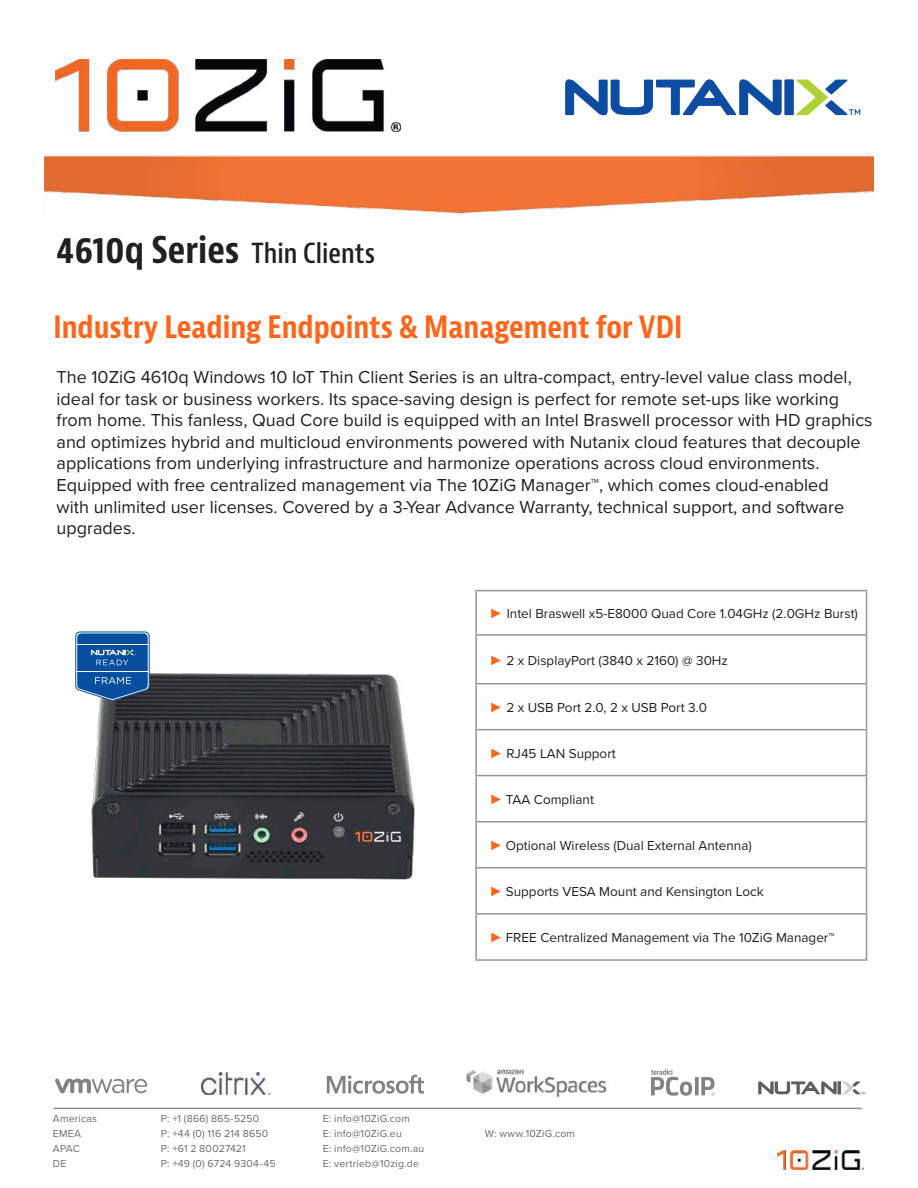
<style>
.page{position:relative;width:918px;height:1188px;background:#fff}
.page>*{position:absolute;margin:0;border:0;box-sizing:border-box;transform-origin:0 0}
.t1{font:700 condensed 36px "Bernina Sans";color:#231f20}
.t2{font:700 condensed 30px "Bernina Sans";color:#ff661c}
.t3{font:18px/21.6px "Proxima Nova";color:#231f20}
.t4{font:13.5px "Proxima Nova";color:#231f20}
.t5{font:10.5px "Proxima Nova";letter-spacing:.02em;color:#231f20}
.t6{font:10.5px "Proxima Nova";color:#231f20}
.s1{font-weight:600;font-size:27px}
.s2{font-family:"Arial";color:#ff661c}
</style>
<div class="page">
<svg style="left:477px;top:636px;width:389px;height:323px"></svg>
<hr style="left:475px;top:590px;width:392px;height:1px;background:#939598">
<hr style="left:475px;top:591px;width:2px;height:43px;background:#939598">
<hr style="left:866px;top:591px;width:1px;height:43px;background:#939598">
<hr style="left:475px;top:634px;width:392px;height:2px;background:#939598">
<hr style="left:475px;top:636px;width:2px;height:47px;background:#939598">
<hr style="left:866px;top:636px;width:1px;height:47px;background:#939598">
<hr style="left:475px;top:683px;width:392px;height:1px;background:#939598">
<hr style="left:475px;top:684px;width:2px;height:45px;background:#939598">
<hr style="left:866px;top:684px;width:1px;height:45px;background:#939598">
<hr style="left:475px;top:729px;width:392px;height:1px;background:#939598">
<hr style="left:475px;top:730px;width:2px;height:45px;background:#939598">
<hr style="left:866px;top:730px;width:1px;height:45px;background:#939598">
<hr style="left:475px;top:775px;width:392px;height:1px;background:#939598">
<hr style="left:475px;top:776px;width:2px;height:45px;background:#939598">
<hr style="left:866px;top:776px;width:1px;height:45px;background:#939598">
<hr style="left:475px;top:821px;width:392px;height:1px;background:#939598">
<hr style="left:475px;top:822px;width:2px;height:45px;background:#939598">
<hr style="left:866px;top:822px;width:1px;height:45px;background:#939598">
<hr style="left:475px;top:867px;width:392px;height:2px;background:#939598">
<hr style="left:475px;top:869px;width:2px;height:44px;background:#939598">
<hr style="left:866px;top:869px;width:1px;height:44px;background:#939598">
<hr style="left:475px;top:913px;width:392px;height:2px;background:#939598">
<hr style="left:475px;top:915px;width:2px;height:44px;background:#939598">
<hr style="left:866px;top:915px;width:1px;height:44px;background:#939598">
<hr style="left:475px;top:959px;width:392px;height:2px;background:#939598">
<img style="left:91px;top:673px;width:324px;height:207px">
<img style="left:45px;top:155px;width:829px;height:59px">
<svg style="left:75px;top:632px;width:75px;height:69px;background:#306aa8"></svg>
<img style="left:56px;top:60px;width:344px;height:71px">
<svg style="left:797px;top:80px;width:63px;height:35px"></svg>
<div style="left:785px;top:80px;width:9px;height:35px;background:#0d4da1"></div>
<svg style="left:565px;top:79px;width:217px;height:37px"></svg>
<hr style="left:54px;top:1108px;width:808px;height:1px;background:#231f20">
<svg style="left:55px;top:1079px;width:92px;height:14px"></svg>
<svg style="left:651px;top:1069px;width:64px;height:27px"></svg>
<svg style="left:327px;top:1075px;width:97px;height:19px"></svg>
<img style="left:466px;top:1068px;width:141px;height:28px">
<img style="left:202px;top:1073px;width:69px;height:21px">
<img style="left:777px;top:1151px;width:87px;height:18px">
<svg style="left:758px;top:1081px;width:107px;height:13px"></svg>
<h1 class="t1" style="left:57px;top:228px;width:320px">4610q Series <span class="s1">Thin Clients</span></h1>
<h2 class="t2" style="left:53px;top:308px;width:630px">Industry Leading Endpoints &amp; Management for VDI</h2>
<p class="t3" style="left:57px;top:365px;width:818px">The 10ZiG 4610q Windows 10 IoT Thin Client Series is an ultra-compact, entry-level value class model, ideal for task or business workers. Its space-saving design is perfect for remote set-ups like working from home. This fanless, Quad Core build is equipped with an Intel Braswell processor with HD graphics and optimizes hybrid and multicloud environments powered with Nutanix cloud features that decouple applications from underlying infrastructure and harmonize operations across cloud environments.<br>Equipped with free centralized management via The 10ZiG Manager™, which comes cloud-enabled<br>with unlimited user licenses. Covered by a 3-Year Advance Warranty, technical support, and software upgrades.</p>
<p class="t4" style="left:490px;top:604px;width:370px"><span class="s2">►</span> Intel Braswell x5-E8000 Quad Core 1.04GHz (2.0GHz Burst)</p>
<p class="t4" style="left:490px;top:650px;width:240px"><span class="s2">►</span> 2 x DisplayPort (3840 x 2160) @ 30Hz</p>
<p class="t4" style="left:490px;top:697px;width:219px"><span class="s2">►</span> 2 x USB Port 2.0, 2 x USB Port 3.0</p>
<p class="t4" style="left:490px;top:743px;width:128px"><span class="s2">►</span> RJ45 LAN Support</p>
<p class="t4" style="left:490px;top:789px;width:106px"><span class="s2">►</span> TAA Compliant</p>
<p class="t4" style="left:490px;top:836px;width:264px"><span class="s2">►</span> Optional Wireless (Dual External Antenna)</p>
<p class="t4" style="left:490px;top:882px;width:276px"><span class="s2">►</span> Supports VESA Mount and Kensington Lock</p>
<p class="t4" style="left:490px;top:928px;width:346px"><span class="s2">►</span> FREE Centralized Management via The 10ZiG Manager™</p>
<p class="t5" style="left:53px;top:1111px;width:46px">Americas</p>
<p class="t5" style="left:161px;top:1111px;width:100px">P: +1 (866) 865-5250</p>
<p class="t5" style="left:323px;top:1111px;width:89px">E: info@10ZiG.com</p>
<p class="t5" style="left:53px;top:1126px;width:30px">EMEA</p>
<p class="t5" style="left:161px;top:1126px;width:109px">P: +44 (0) 116 214 8650</p>
<p class="t5" style="left:323px;top:1126px;width:81px">E: info@10ZiG.eu</p>
<p class="t5" style="left:485px;top:1126px;width:92px">W: www.10ZiG.com</p>
<p class="t5" style="left:53px;top:1141px;width:29px">APAC</p>
<p class="t6" style="left:161px;top:1141px;width:87px">P: +61 2 80027421</p>
<p class="t5" style="left:323px;top:1141px;width:103px">E: info@10ZiG.com.au</p>
<p class="t5" style="left:53px;top:1156px;width:15px">DE</p>
<p class="t5" style="left:161px;top:1156px;width:116px">P: +49 (0) 6724 9304-45</p>
<p class="t5" style="left:323px;top:1156px;width:98px">E: vertrieb@10zig.de</p>
</div>
